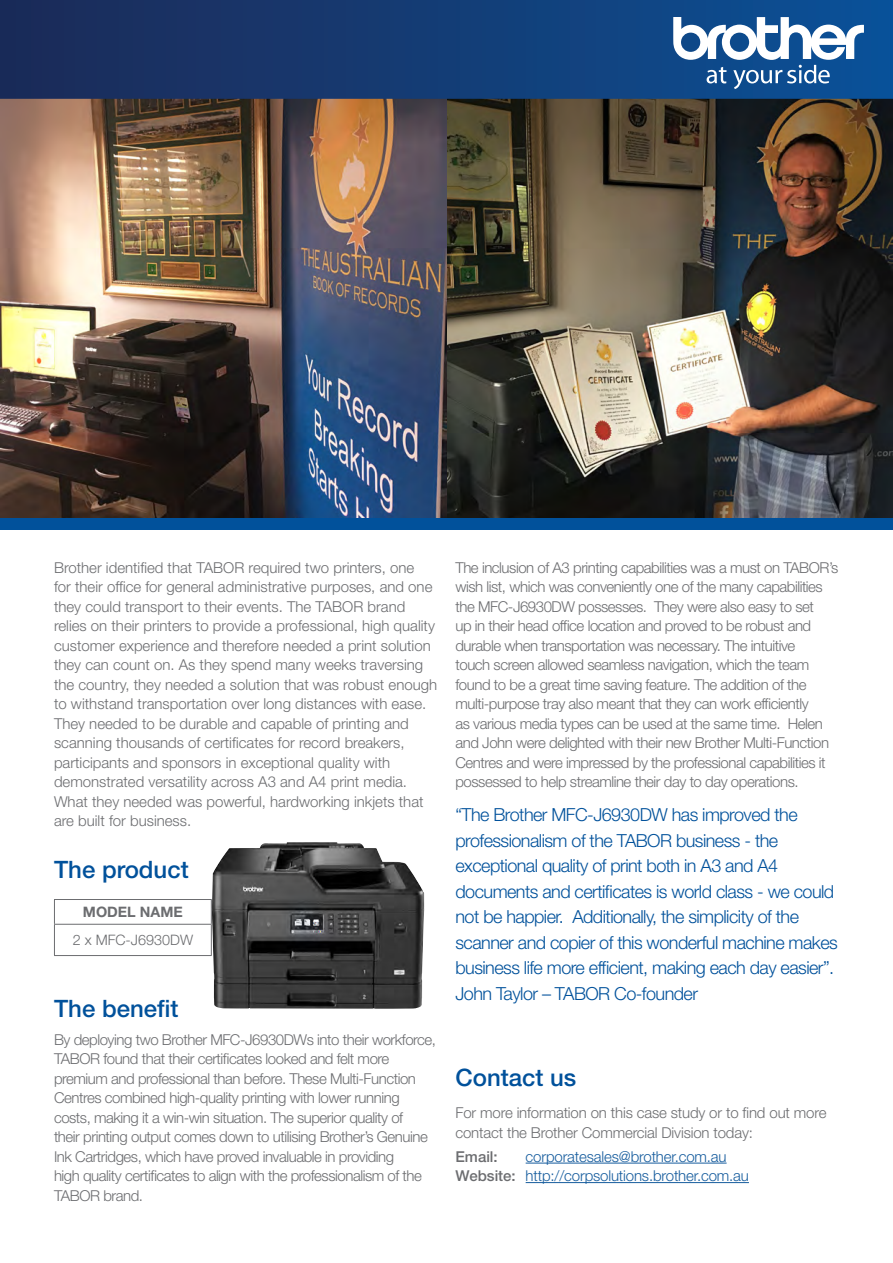
<style>
.page{position:relative;width:893px;height:1263px;background:#fff}
.page>*{position:absolute;margin:0;border:0;box-sizing:border-box;transform-origin:0 0}
.t1{font:500 24px "Helvetica Neue LT Std";color:#01519b}
.t2{font:300 18px/25.5px "Helvetica Neue LT Std";letter-spacing:-.03em;color:#01519b}
.t3{font:300 15px/19.5px "Helvetica Neue LT Std";letter-spacing:-.03em;color:#6c6d70}
.t4{font:300 15px/19.5px "Helvetica Neue LT Std";color:#6c6d70}
.t5{font:300 15px/19.5px "Helvetica Neue LT Std";letter-spacing:-.01em;color:#6c6d70}
.t6{font:300 15px/19.5px "Helvetica Neue LT Std";letter-spacing:-.01em;color:#175d9e}
.t7{font:500 15px "Helvetica Neue LT Std";color:#6c6d70}
.t8{font:300 14.4px "Helvetica Neue LT Std";color:#6c6d70}
.t9{font:700 14.4px "Helvetica Neue LT Std";color:#6c6d70}
.s1{font-weight:500;color:#6c6d70}
</style>
<div class="page">
<img style="left:0;top:99px;width:893px;height:420px">
<svg style="left:0;top:0;width:893px;height:99px;background:#143a72"></svg>
<svg style="left:673px;top:17px;width:191px;height:72px"></svg>
<hr style="left:54px;top:899px;width:158px;height:1px;background:#6c6d70">
<svg style="left:54px;top:900px;width:1px;height:24px"></svg>
<svg style="left:211px;top:900px;width:1px;height:24px"></svg>
<hr style="left:54px;top:924px;width:158px;height:1px;background:#6c6d70">
<hr style="left:54px;top:925px;width:1px;height:30px;background:#6c6d70">
<hr style="left:211px;top:925px;width:1px;height:30px;background:#6c6d70">
<hr style="left:54px;top:955px;width:158px;height:1px;background:#6c6d70">
<img style="left:212px;top:842px;width:212px;height:167px">
<div style="left:0;top:519px;width:893px;height:11px;background:#01519b"></div>
<hr style="left:526px;top:1163px;width:201px;height:1px;background:#175d9e">
<hr style="left:526px;top:1182px;width:223px;height:1px;background:#175d9e">
<p class="t4" style="left:54px;top:557px;width:385px">Brother identified that TABOR required two printers, one<br>for their office for general administrative purposes, and one they could transport to their events. The TABOR brand relies on their printers to provide a professional, high quality customer experience and therefore needed a print solution they can count on. As they spend many weeks traversing the country, they needed a solution that was robust enough to withstand transportation over long distances with ease.<br>They needed to be durable and capable of printing and scanning thousands of certificates for record breakers, participants and sponsors in exceptional quality with demonstrated versatility across A3 and A4 print media.<br>What they needed was powerful, hardworking inkjets that are built for business.</p>
<p class="t1" style="left:54px;top:855px;width:136px">The product</p>
<p class="t9" style="left:83px;top:903px;width:101px">MODEL NAME</p>
<p class="t8" style="left:73px;top:931px;width:122px">2 x MFC-J6930DW</p>
<p class="t1" style="left:54px;top:994px;width:126px">The benefit</p>
<p class="t3" style="left:54px;top:1029px;width:384px">By deploying two Brother MFC-J6930DWs into their workforce, TABOR found that their certificates looked and felt more premium and professional than before. These Multi-Function Centres combined high-quality printing with lower running costs, making it a win-win situation. The superior quality of<br>their printing output comes down to utilising Brother’s Genuine Ink Cartridges, which have proved invaluable in providing<br>high quality certificates to align with the professionalism of the TABOR brand.</p>
<p class="t3" style="left:455px;top:557px;width:384px">The inclusion of A3 printing capabilities was a must on TABOR’s wish list, which was conveniently one of the many capabilities the MFC-J6930DW possesses. They were also easy to set<br>up in their head office location and proved to be robust and durable when transportation was necessary. The intuitive<br>touch screen allowed seamless navigation, which the team found to be a great time saving feature. The addition of the multi-purpose tray also meant that they can work efficiently<br>as various media types can be used at the same time. Helen and John were delighted with their new Brother Multi-Function Centres and were impressed by the professional capabilities it possessed to help streamline their day to day operations.</p>
<p class="t2" style="left:455px;top:802px;width:384px">“The Brother MFC-J6930DW has improved the professionalism of the TABOR business - the exceptional quality of print both in A3 and A4 documents and certificates is world class - we could not be happier. Additionally, the simplicity of the scanner and copier of this wonderful machine makes business life more efficient, making each day easier”.<br>John Taylor – TABOR Co-founder</p>
<p class="t1" style="left:455px;top:1063px;width:122px">Contact us</p>
<p class="t5" style="left:455px;top:1103px;width:372px">For more information on this case study or to find out more contact the Brother Commercial Division today:</p>
<p class="t7" style="left:455px;top:1147px;width:44px">Email:</p>
<p class="t6" style="left:455px;top:1146px;width:295px;text-indent:70px">corporatesales@brother.com.au<br><span class="s1">Website:</span> http://corpsolutions.brother.com.au</p>
</div>
